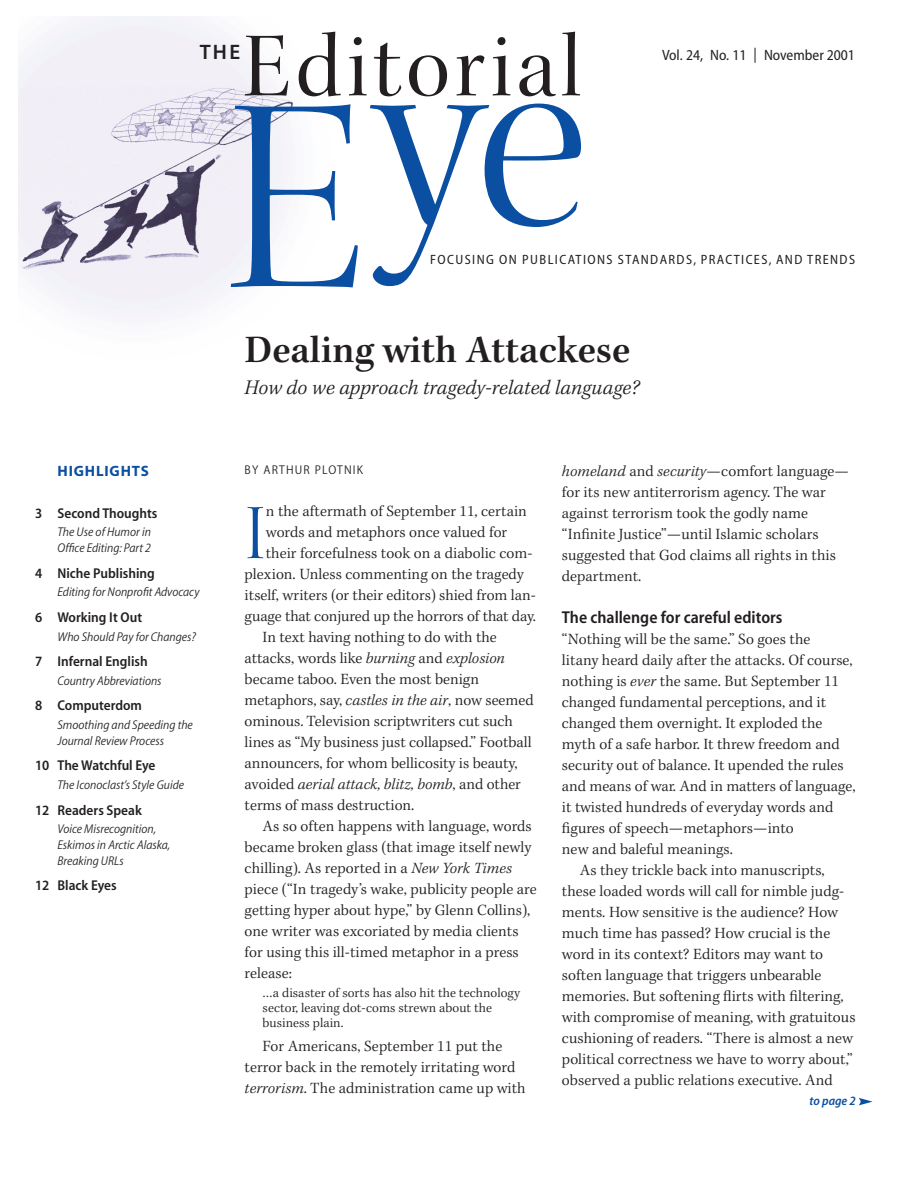
<style>
.page{position:relative;width:918px;height:1188px;background:#fff}
.page>*{position:absolute;margin:0;border:0;box-sizing:border-box;transform-origin:0 0}
.t1{font:91.5px "Kepl MM 35 10 42 11 322 91 379 106";letter-spacing:.05em;color:#231f20}
.t2{font:78.15px "Kepl MM 0 0 0 0 377 41 522 58";color:#0a4fa2}
.t3{font:39px "Kepl MM 147 160 120 131 116 125 95 102";color:#231f20}
.t4{font:21px "Kepl MM It 277 30 226 25 217 24 178 19";color:#231f20}
.t5{font:21px "Myriad MM 565 600";color:#231f20}
.t6{font:17.25px "Myriad MM 575 500";color:#231f20}
.t7{font:15.75px/21px "Kepl MM 277 30 226 25 217 24 178 19";letter-spacing:.005em;color:#231f20}
.t8{font:15.75px "Kepl MM It 277 30 226 25 217 24 178 19";color:#231f20}
.t9{font:15px "Myriad MM 400 500";color:#231f20}
.t10{font:15px "Myriad MM 700 600";letter-spacing:.055em;color:#0a4fa2}
.t11{font:14.25px "Myriad MM 565 525";color:#231f20}
.t12{font:13.5px/15px "Kepl MM 277 30 226 25 217 24 178 19";letter-spacing:.005em;color:#231f20}
.t13{font:13.5px "Myriad MM 400 500";letter-spacing:.105em;color:#231f20}
.t14{font:12.75px/15.8px "Myriad MM It 325 525";color:#231f20}
.t15{font:12.75px "Myriad MM 325 525";letter-spacing:.095em;color:#231f20}
.t16{font:12.75px "Myriad MM It 565 525";color:#0a4fa2}
.s1{font-family:"Kepl MM It 277 30 226 25 217 24 178 19"}
.s2{font-family:"Kepl MM 277 30 226 25 217 24 178 19"}
</style>
<div class="page">
<img style="left:18px;top:16px;width:335px;height:301px">
<svg style="left:231px;top:104px;width:127px;height:183px"></svg>
<svg style="left:370px;top:104px;width:211px;height:182px"></svg>
<svg style="left:859px;top:1098px;width:14px;height:7px"></svg>
<h1 class="t1" style="left:242px;top:31px;width:341px">Editorial</h1>
<h3 class="t5" style="left:200px;top:44px;width:42px">THE</h3>
<p class="t9" style="left:662px;top:49px;width:194px">Vol. 24, No. 11 | November 2001</p>
<p class="t13" style="left:430px;top:255px;width:426px">FOCUSING ON PUBLICATIONS STANDARDS, PRACTICES, AND TRENDS</p>
<p class="t10" style="left:58px;top:465px;width:93px">HIGHLIGHTS</p>
<p class="t11" style="left:35px;top:507px;width:124px">3 Second Thoughts</p>
<p class="t14" style="left:58px;top:525px;width:95px">The Use of Humor in<br>Office Editing: Part 2</p>
<p class="t11" style="left:35px;top:567px;width:121px">4 Niche Publishing</p>
<p class="t14" style="left:58px;top:585px;width:143px">Editing for Nonprofit Advocacy</p>
<p class="t11" style="left:35px;top:612px;width:109px">6 Working It Out</p>
<p class="t14" style="left:58px;top:629px;width:140px">Who Should Pay for Changes?</p>
<p class="t11" style="left:35px;top:656px;width:114px">7 Infernal English</p>
<p class="t14" style="left:58px;top:674px;width:106px">Country Abbreviations</p>
<p class="t11" style="left:35px;top:700px;width:109px">8 Computerdom</p>
<p class="t14" style="left:58px;top:718px;width:137px">Smoothing and Speeding the<br>Journal Review Process</p>
<p class="t11" style="left:35px;top:760px;width:122px">10 The Watchful Eye</p>
<p class="t14" style="left:58px;top:778px;width:128px">The Iconoclast’s Style Guide</p>
<p class="t11" style="left:35px;top:804px;width:108px">12 Readers Speak</p>
<p class="t14" style="left:58px;top:822px;width:114px">Voice Misrecognition,<br>Eskimos in Arctic Alaska,<br>Breaking URLs</p>
<p class="t11" style="left:35px;top:880px;width:83px">12 Black Eyes</p>
<h3 class="t3" style="left:245px;top:335px;width:387px">Dealing with Attackese</h3>
<h3 class="t4" style="left:245px;top:379px;width:397px">How do we approach tragedy-related language?</h3>
<p class="t15" style="left:245px;top:465px;width:120px">BY ARTHUR PLOTNIK</p>
<h2 class="t2" style="left:245px;top:503px;width:23px">I</h2>
<p class="t7" style="left:266px;top:502px;width:263px">n the aftermath of September 11, certain</p>
<p class="t7" style="left:266px;top:523px;width:243px">words and metaphors once valued for</p>
<p class="t7" style="left:266px;top:544px;width:268px">their forcefulness took on a diabolic com-</p>
<p class="t7" style="left:245px;top:565px;width:281px">plexion. Unless commenting on the tragedy</p>
<p class="t7" style="left:245px;top:586px;width:293px">itself, writers (or their editors) shied from lan-</p>
<p class="t7" style="left:245px;top:607px;width:293px">guage that conjured up the horrors of that day.</p>
<p class="t7" style="left:263px;top:628px;width:236px">In text having nothing to do with the</p>
<p class="t7" style="left:245px;top:649px;width:262px">attacks, words like <span class="s1">burning</span> and <span class="s1">explosion</span></p>
<p class="t7" style="left:245px;top:670px;width:236px">became taboo. Even the most benign</p>
<p class="t7" style="left:245px;top:691px;width:291px">metaphors, say, <span class="s1">castles in the air</span>, now seemed</p>
<p class="t7" style="left:245px;top:712px;width:270px">ominous. Television scriptwriters cut such</p>
<p class="t7" style="left:245px;top:733px;width:289px">lines as “My business just collapsed.” Football</p>
<p class="t7" style="left:245px;top:754px;width:274px">announcers, for whom bellicosity is beauty,</p>
<p class="t8" style="left:245px;top:778px;width:278px"><span class="s2">avoided</span> aerial attack, blitz, bomb<span class="s2">, and other</span></p>
<p class="t7" style="left:245px;top:796px;width:171px">terms of mass destruction.</p>
<p class="t7" style="left:263px;top:817px;width:271px">As so often happens with language, words</p>
<p class="t7" style="left:245px;top:838px;width:288px">became broken glass (that image itself newly</p>
<p class="t7" style="left:245px;top:859px;width:269px">chilling). As reported in a <span class="s1">New York Times</span></p>
<p class="t7" style="left:245px;top:880px;width:294px">piece (“In tragedy’s wake, publicity people are</p>
<p class="t7" style="left:245px;top:901px;width:287px">getting hyper about hype,” by Glenn Collins),</p>
<p class="t7" style="left:245px;top:922px;width:275px">one writer was excoriated by media clients</p>
<p class="t7" style="left:245px;top:943px;width:276px">for using this ill-timed metaphor in a press</p>
<p class="t7" style="left:245px;top:964px;width:49px">release:</p>
<p class="t12" style="left:263px;top:987px;width:259px">…a disaster of sorts has also hit the technology sector, leaving dot-coms strewn about the business plain.</p>
<p class="t7" style="left:245px;top:1038px;width:282px;text-indent:18px">For Americans, September 11 put the terror back in the remotely irritating word <span class="s1">terrorism</span>. The administration came up with</p>
<p class="t7" style="left:562px;top:462px;width:289px"><span class="s1">homeland</span> and <span class="s1">security</span>—comfort language— for its new antiterrorism agency. The war against terrorism took the godly name “Infinite Justice”—until Islamic scholars suggested that God claims all rights in this department.</p>
<p class="t6" style="left:562px;top:610px;width:222px">The challenge for careful editors</p>
<p class="t7" style="left:562px;top:630px;width:250px">“Nothing will be the same.” So goes the</p>
<p class="t7" style="left:562px;top:651px;width:292px">litany heard daily after the attacks. Of course,</p>
<p class="t7" style="left:562px;top:672px;width:279px">nothing is <span class="s1">ever</span> the same. But September 11</p>
<p class="t7" style="left:562px;top:693px;width:266px">changed fundamental perceptions, and it</p>
<p class="t7" style="left:562px;top:714px;width:262px">changed them overnight. It exploded the</p>
<p class="t7" style="left:562px;top:735px;width:279px">myth of a safe harbor. It threw freedom and</p>
<p class="t7" style="left:562px;top:756px;width:283px">security out of balance. It upended the rules</p>
<p class="t7" style="left:562px;top:777px;width:295px">and means of war. And in matters of language,</p>
<p class="t7" style="left:562px;top:798px;width:273px">it twisted hundreds of everyday words and</p>
<p class="t7" style="left:562px;top:819px;width:233px">figures of speech—metaphors—into</p>
<p class="t7" style="left:562px;top:840px;width:172px">new and baleful meanings.</p>
<p class="t7" style="left:580px;top:861px;width:246px">As they trickle back into manuscripts,</p>
<p class="t7" style="left:562px;top:882px;width:284px">these loaded words will call for nimble judg-</p>
<p class="t7" style="left:562px;top:903px;width:278px">ments. How sensitive is the audience? How</p>
<p class="t7" style="left:562px;top:924px;width:270px">much time has passed? How crucial is the</p>
<p class="t7" style="left:562px;top:945px;width:263px">word in its context? Editors may want to</p>
<p class="t7" style="left:562px;top:966px;width:261px">soften language that triggers unbearable</p>
<p class="t7" style="left:562px;top:987px;width:283px">memories. But softening flirts with filtering,</p>
<p class="t7" style="left:562px;top:1008px;width:295px">with compromise of meaning, with gratuitous</p>
<p class="t7" style="left:562px;top:1029px;width:293px">cushioning of readers. “There is almost a new</p>
<p class="t7" style="left:562px;top:1050px;width:292px">political correctness we have to worry about,”</p>
<p class="t7" style="left:562px;top:1071px;width:272px">observed a public relations executive. And</p>
<p class="t16" style="left:809px;top:1096px;width:48px">to page 2</p>
</div>
